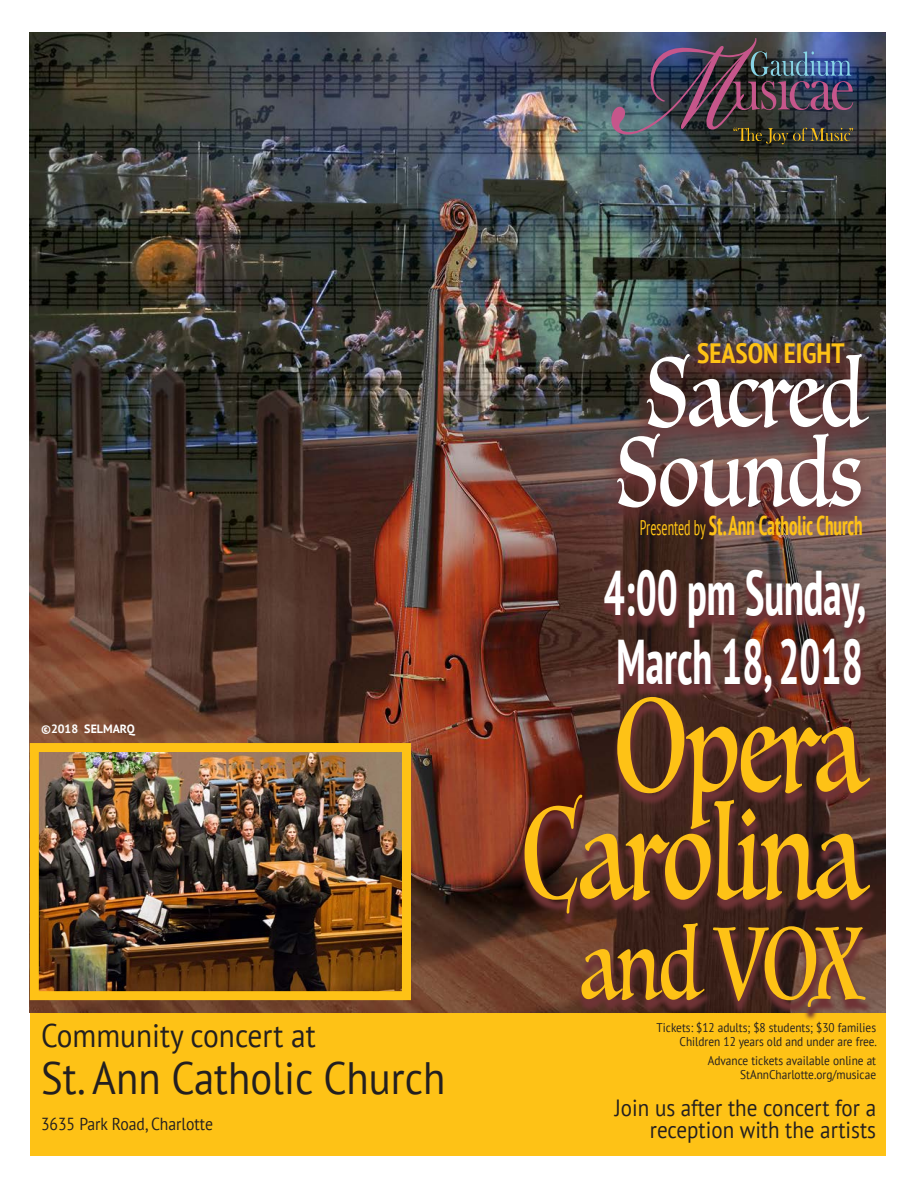
<style>
.page{position:relative;width:918px;height:1188px;background:#fff}
.page>*{position:absolute;margin:0;border:0;box-sizing:border-box;transform-origin:0 0}
.t1{font:129.75px/107.1px "Luminari";color:#fec216;text-align:right;scale:.67 1}
.t2{font:99.75px "Luminari";letter-spacing:-.015em;color:#fec216;scale:.67 1}
.act{font:94.8px "Luminari";color:#fff;scale:.75 1}
.t3{font:700 condensed 63px/69px "PT Sans";color:#fff;scale:.7 1}
.t4{font:45.3px "PT Sans";color:#231f20;scale:.9 1}
.t5{font:32.7px "PT Sans";color:#231f20;scale:.9 1}
.t6{font:700 condensed 27.9px "PT Sans";color:#fec216}
.act-2{font:700 condensed 27.15px "PT Sans";color:#fec216;scale:.7 1}
.text{font:23.4px/22.5px "PT Sans";color:#231f20;text-align:right;scale:.9 1}
.t7{font:17.4px "PT Sans";color:#231f20;scale:.9 1}
.text-2{font:12.6px/13.5px "PT Sans";color:#231f20;text-align:right;scale:.9 1}
.t8{font:700 12px "PT Sans";color:#fff}
.s1{font-weight:400;font-size:21.3px}
</style>
<div class="page">
<img style="left:30px;top:32px;width:856px;height:980px">
<div style="left:30px;top:1013px;width:855px;height:142px;background:#fec216"></div>
<img style="left:611px;top:39px;width:242px;height:105px">
<div style="left:598px;top:334px;width:285px;height:199px;background:#6e3336;opacity:.96"></div>
<svg style="left:520px;top:572px;width:357px;height:448px;background:#5a3128"></svg>
<img style="left:40px;top:753px;width:361px;height:237px">
<div style="left:30px;top:743px;width:381px;height:257px;border:9px solid #fec216"></div>
<p class="t8" style="left:41px;top:720px;width:95px">©2018 SELMARQ</p>
<p class="t5" style="left:41px;top:1015px;width:307px">Community concert at</p>
<p class="t4" style="left:41px;top:1049px;width:451px">St. Ann Catholic Church</p>
<p class="t7" style="left:41px;top:1113px;width:193px">3635 Park Road, Charlotte</p>
<p class="t6" style="left:697px;top:335px;width:149px">SEASON EIGHT</p>
<p class="act" style="left:646px;top:312px;width:290px">Sacred</p>
<p class="act" style="left:616px;top:392px;width:330px">Sounds</p>
<p class="act-2" style="left:640px;top:508px;width:320px"><span class="s1">Presented by</span> St. Ann Catholic Church</p>
<p class="t3" style="left:604px;top:557px;width:375px">4:00 pm Sunday,<br>March 18, 2018</p>
<p class="t1" style="left:522px;top:692px;width:510px">Opera<br>Carolina</p>
<p class="t2" style="left:580px;top:879px;width:423px">and VOX</p>
<p class="text-2" style="left:657px;top:1021px;width:245px">Tickets: $12 adults; $8 students; $30 families</p>
<p class="text-2" style="left:680px;top:1034px;width:221px">Children 12 years old and under are free.</p>
<p class="text-2" style="left:708px;top:1054px;width:189px">Advance tickets available online at<br>StAnnCharlotte.org/musicae</p>
<p class="text" style="left:615px;top:1096px;width:292px">Join us after the concert for a reception with the artists</p>
</div>
